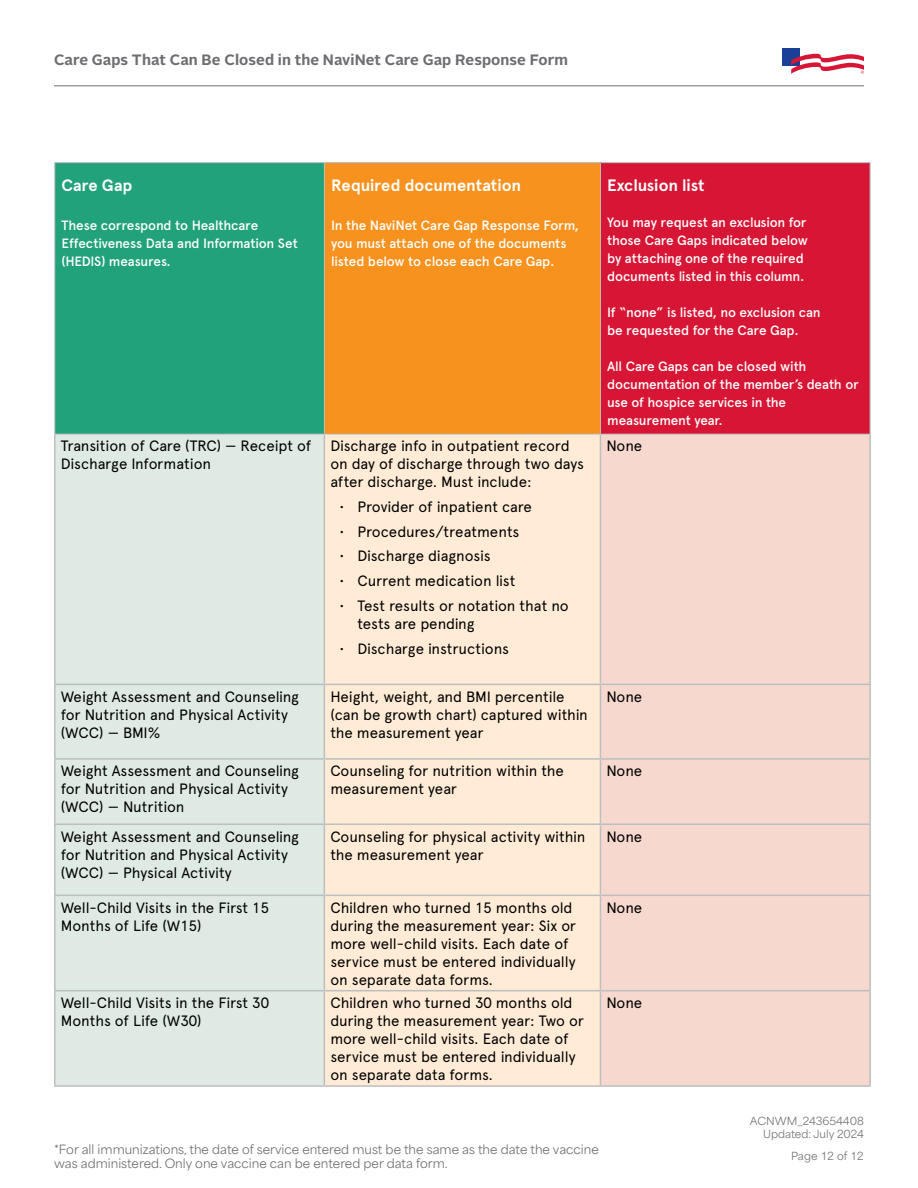
<style>
.page{position:relative;width:918px;height:1188px;background:#fff}
.page>*{position:absolute;margin:0;border:0;box-sizing:border-box;transform-origin:0 0}
.t1{font:700 16.5px "Apercu Pro";letter-spacing:-.005em;color:#fff}
.Body_Copy{font:15px/18px "Apercu Pro";letter-spacing:-.01em;color:#000}
.t2{font:700 15px "Alright Sans";letter-spacing:.005em;color:#6d6e71}
.t3{font:500 13.5px/18px "Apercu Pro";letter-spacing:-.015em;color:#fff}
.t4{font:12px/14.4px "Area Normal";color:#6b6c6e}
.t5{font:10.5px "Area Normal";color:#6e6f72}
.t6{font:10.5px "Area Normal";color:#6d6e71}
</style>
<div class="page">
<hr style="left:54px;top:86px;width:810px;height:1px;background:#6d6e71">
<div style="left:783px;top:48px;width:17px;height:17px;background:#1a4095"></div>
<svg style="left:791px;top:54px;width:73px;height:20px"></svg>
<div style="left:55px;top:163px;width:269px;height:271px;background:#22a27a"></div>
<div style="left:324px;top:163px;width:276px;height:271px;background:#f7921e"></div>
<div style="left:600px;top:163px;width:270px;height:271px;background:#d71635"></div>
<div style="left:56px;top:435px;width:268px;height:650px;background:#deeae3"></div>
<div style="left:325px;top:435px;width:275px;height:650px;background:#ffebd6"></div>
<div style="left:601px;top:435px;width:268px;height:650px;background:#f7d8cf"></div>
<hr style="left:54px;top:435px;width:2px;height:249px;background:#bcbec0">
<hr style="left:324px;top:435px;width:1px;height:249px;background:#bcbec0">
<hr style="left:600px;top:435px;width:1px;height:249px;background:#bcbec0">
<hr style="left:869px;top:435px;width:2px;height:249px;background:#bcbec0">
<hr style="left:54px;top:684px;width:270px;height:1px;background:#bcbec0">
<hr style="left:54px;top:685px;width:2px;height:73px;background:#bcbec0">
<hr style="left:324px;top:684px;width:276px;height:1px;background:#bcbec0">
<hr style="left:324px;top:685px;width:1px;height:73px;background:#bcbec0">
<hr style="left:600px;top:684px;width:271px;height:1px;background:#bcbec0">
<hr style="left:600px;top:685px;width:1px;height:73px;background:#bcbec0">
<hr style="left:869px;top:685px;width:2px;height:73px;background:#bcbec0">
<hr style="left:54px;top:758px;width:270px;height:2px;background:#bcbec0">
<hr style="left:54px;top:760px;width:2px;height:63px;background:#bcbec0">
<hr style="left:324px;top:758px;width:276px;height:2px;background:#bcbec0">
<hr style="left:324px;top:760px;width:1px;height:63px;background:#bcbec0">
<hr style="left:600px;top:758px;width:271px;height:2px;background:#bcbec0">
<hr style="left:600px;top:760px;width:1px;height:63px;background:#bcbec0">
<hr style="left:869px;top:760px;width:2px;height:63px;background:#bcbec0">
<hr style="left:54px;top:823px;width:270px;height:2px;background:#bcbec0">
<hr style="left:54px;top:825px;width:2px;height:70px;background:#bcbec0">
<hr style="left:324px;top:823px;width:276px;height:2px;background:#bcbec0">
<hr style="left:324px;top:825px;width:1px;height:70px;background:#bcbec0">
<hr style="left:600px;top:823px;width:271px;height:2px;background:#bcbec0">
<hr style="left:600px;top:825px;width:1px;height:70px;background:#bcbec0">
<hr style="left:869px;top:825px;width:2px;height:70px;background:#bcbec0">
<hr style="left:54px;top:895px;width:270px;height:1px;background:#bcbec0">
<hr style="left:54px;top:896px;width:2px;height:94px;background:#bcbec0">
<hr style="left:324px;top:895px;width:276px;height:1px;background:#bcbec0">
<hr style="left:324px;top:896px;width:1px;height:94px;background:#bcbec0">
<hr style="left:600px;top:895px;width:271px;height:1px;background:#bcbec0">
<hr style="left:600px;top:896px;width:1px;height:94px;background:#bcbec0">
<hr style="left:869px;top:896px;width:2px;height:94px;background:#bcbec0">
<hr style="left:54px;top:990px;width:270px;height:1px;background:#bcbec0">
<hr style="left:54px;top:991px;width:2px;height:94px;background:#bcbec0">
<hr style="left:324px;top:990px;width:276px;height:1px;background:#bcbec0">
<hr style="left:324px;top:991px;width:1px;height:94px;background:#bcbec0">
<hr style="left:600px;top:990px;width:271px;height:1px;background:#bcbec0">
<hr style="left:600px;top:991px;width:1px;height:94px;background:#bcbec0">
<hr style="left:869px;top:991px;width:2px;height:94px;background:#bcbec0">
<hr style="left:54px;top:1085px;width:270px;height:2px;background:#bcbec0">
<hr style="left:324px;top:1085px;width:276px;height:2px;background:#bcbec0">
<hr style="left:600px;top:1085px;width:271px;height:2px;background:#bcbec0">
<hr style="left:54px;top:162px;width:270px;height:1px;background:#bcbec0">
<hr style="left:54px;top:163px;width:1px;height:271px;background:#bcbec0">
<hr style="left:324px;top:162px;width:276px;height:1px;background:#bcbec0">
<hr style="left:600px;top:162px;width:271px;height:1px;background:#bcbec0">
<hr style="left:870px;top:163px;width:1px;height:271px;background:#bcbec0">
<hr style="left:324px;top:163px;width:1px;height:271px;background:#bcbec0">
<hr style="left:600px;top:163px;width:1px;height:271px;background:#bcbec0">
<hr style="left:54px;top:434px;width:270px;height:1px;background:#bcbec0">
<hr style="left:324px;top:434px;width:276px;height:1px;background:#bcbec0">
<hr style="left:600px;top:434px;width:271px;height:1px;background:#bcbec0">
<p class="t2" style="left:54px;top:50px;width:515px">Care Gaps That Can Be Closed in the NaviNet Care Gap Response Form</p>
<p class="t1" style="left:62px;top:173px;width:72px">Care Gap</p>
<p class="t3" style="left:62px;top:215px;width:238px">These correspond to Healthcare<br>Effectiveness Data and Information Set (HEDIS) measures.</p>
<p class="t1" style="left:331px;top:173px;width:192px">Required documentation</p>
<p class="t3" style="left:331px;top:215px;width:250px">In the NaviNet Care Gap Response Form, you must attach one of the documents listed below to close each Care Gap.</p>
<p class="Body_Copy" style="left:61px;top:436px;width:252px">Transition of Care (TRC) — Receipt of<br>Discharge Information</p>
<p class="Body_Copy" style="left:330px;top:436px;width:255px">Discharge info in outpatient record on day of discharge through two days after discharge. Must include:</p>
<p class="Body_Copy" style="left:339px;top:497px;width:194px">• Provider of inpatient care</p>
<p class="Body_Copy" style="left:339px;top:521px;width:182px">• Procedures/treatments</p>
<p class="Body_Copy" style="left:339px;top:546px;width:153px">• Discharge diagnosis</p>
<p class="Body_Copy" style="left:339px;top:571px;width:177px">• Current medication list</p>
<p class="Body_Copy" style="left:357px;top:596px;width:213px;text-indent:-18px">• Test results or notation that no tests are pending</p>
<p class="Body_Copy" style="left:339px;top:638px;width:171px">• Discharge instructions</p>
<p class="t1" style="left:607px;top:173px;width:99px">Exclusion list</p>
<p class="t3" style="left:607px;top:212px;width:201px">You may request an exclusion for</p>
<p class="t3" style="left:607px;top:230px;width:202px">those Care Gaps indicated below</p>
<p class="t3" style="left:607px;top:248px;width:198px">by attaching one of the required</p>
<p class="t3" style="left:607px;top:266px;width:199px">documents listed in this column.</p>
<p class="t3" style="left:607px;top:302px;width:215px">If “none” is listed, no exclusion can</p>
<p class="t3" style="left:607px;top:320px;width:193px">be requested for the Care Gap.</p>
<p class="t3" style="left:607px;top:356px;width:253px">All Care Gaps can be closed with documentation of the member’s death or use of hospice services in the measurement year.</p>
<p class="Body_Copy" style="left:606px;top:436px;width:37px">None</p>
<p class="Body_Copy" style="left:61px;top:687px;width:240px">Weight Assessment and Counseling for Nutrition and Physical Activity (WCC) — BMI%</p>
<p class="Body_Copy" style="left:330px;top:687px;width:259px">Height, weight, and BMI percentile (can be growth chart) captured within the measurement year</p>
<p class="Body_Copy" style="left:606px;top:687px;width:37px">None</p>
<p class="Body_Copy" style="left:61px;top:761px;width:240px">Weight Assessment and Counseling for Nutrition and Physical Activity (WCC) — Nutrition</p>
<p class="Body_Copy" style="left:330px;top:761px;width:235px">Counseling for nutrition within the measurement year</p>
<p class="Body_Copy" style="left:606px;top:761px;width:37px">None</p>
<p class="Body_Copy" style="left:61px;top:826px;width:240px">Weight Assessment and Counseling for Nutrition and Physical Activity (WCC) — Physical Activity</p>
<p class="Body_Copy" style="left:330px;top:826px;width:257px">Counseling for physical activity within the measurement year</p>
<p class="Body_Copy" style="left:606px;top:826px;width:37px">None</p>
<p class="Body_Copy" style="left:61px;top:897px;width:210px">Well-Child Visits in the First 15<br>Months of Life (W15)</p>
<p class="Body_Copy" style="left:330px;top:897px;width:247px">Children who turned 15 months old during the measurement year: Six or more well-child visits. Each date of service must be entered individually on separate data forms.</p>
<p class="Body_Copy" style="left:606px;top:897px;width:37px">None</p>
<p class="Body_Copy" style="left:61px;top:993px;width:210px">Well-Child Visits in the First 30<br>Months of Life (W30)</p>
<p class="Body_Copy" style="left:330px;top:993px;width:255px">Children who turned 30 months old during the measurement year: Two or more well-child visits. Each date of service must be entered individually on separate data forms.</p>
<p class="Body_Copy" style="left:606px;top:993px;width:37px">None</p>
<p class="t4" style="left:54px;top:1141px;width:546px">*For all immunizations, the date of service entered must be the same as the date the vaccine was administered. Only one vaccine can be entered per data form.</p>
<p class="t5" style="left:750px;top:1112px;width:116px">ACNWM_243654408</p>
<p class="t5" style="left:763px;top:1125px;width:102px">Updated: July 2024</p>
<p class="t6" style="left:791px;top:1147px;width:74px">Page 12 of 12</p>
</div>
